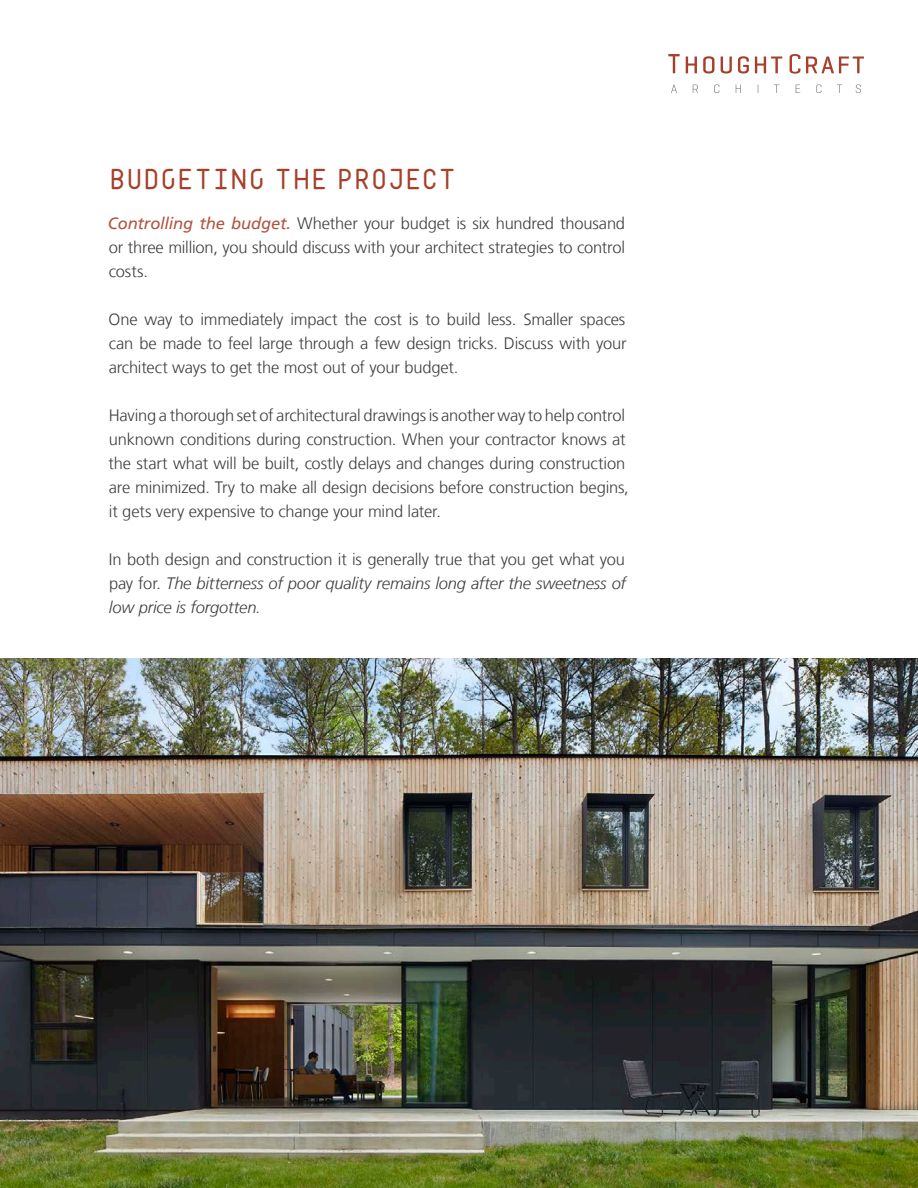
<style>
.page{position:relative;width:918px;height:1188px;background:#fff}
.page>*{position:absolute;margin:0;border:0;box-sizing:border-box;transform-origin:0 0}
.Headings_-_Primary{font:42px "Matryoshka XS";letter-spacing:-.025em;color:#a6402a}
.Body_copy{font:300 16.5px/24px "Frutiger LT";letter-spacing:-.01em;color:#3e3e3f;text-align:justify}
.Body_copy-2{font:italic 300 16.5px/24px "Frutiger LT";letter-spacing:-.01em;color:#3e3e3f;text-align:justify}
.s1{font-weight:400;font-style:italic;color:#b2533e}
.s2{font-style:normal}
</style>
<div class="page">
<svg style="left:671px;top:85px;width:6px;height:8px"></svg>
<svg style="left:693px;top:85px;width:5px;height:8px"></svg>
<svg style="left:714px;top:84px;width:5px;height:9px"></svg>
<svg style="left:736px;top:85px;width:5px;height:8px"></svg>
<svg style="left:774px;top:85px;width:5px;height:8px"></svg>
<svg style="left:796px;top:85px;width:4px;height:8px"></svg>
<svg style="left:816px;top:84px;width:5px;height:9px"></svg>
<svg style="left:837px;top:85px;width:5px;height:8px"></svg>
<svg style="left:856px;top:84px;width:5px;height:9px"></svg>
<svg style="left:686px;top:57px;width:11px;height:16px"></svg>
<svg style="left:703px;top:56px;width:11px;height:18px"></svg>
<svg style="left:721px;top:57px;width:11px;height:17px"></svg>
<svg style="left:738px;top:56px;width:11px;height:18px"></svg>
<svg style="left:755px;top:57px;width:27px;height:16px"></svg>
<svg style="left:806px;top:57px;width:58px;height:16px"></svg>
<svg style="left:668px;top:54px;width:12px;height:19px"></svg>
<svg style="left:790px;top:54px;width:10px;height:20px"></svg>
<img style="left:0;top:659px;width:918px;height:529px">
<p class="Headings_-_Primary" style="left:108px;top:161px;width:350px">BUDGETING THE PROJECT</p>
<p class="Body_copy" style="left:108px;top:212px;width:519px"><span class="s1">Controlling the budget.</span> Whether your budget is six hundred thousand or three million, you should discuss with your architect strategies to control costs.</p>
<p class="Body_copy" style="left:109px;top:308px;width:520px">One way to immediately impact the cost is to build less. Smaller spaces can be made to feel large through a few design tricks. Discuss with your architect ways to get the most out of your budget.</p>
<p class="Body_copy" style="left:109px;top:404px;width:522px;text-align:left">Having a thorough set of architectural drawings is another way to help control unknown conditions during construction. When your contractor knows at the start what will be built, costly delays and changes during construction are minimized. Try to make all design decisions before construction begins, it gets very expensive to change your mind later.</p>
<p class="Body_copy-2" style="left:109px;top:548px;width:518px"><span class="s2">In both design and construction it is generally true that you get what you pay for.</span> The bitterness of poor quality remains long after the sweetness of low price is forgotten.</p>
</div>
